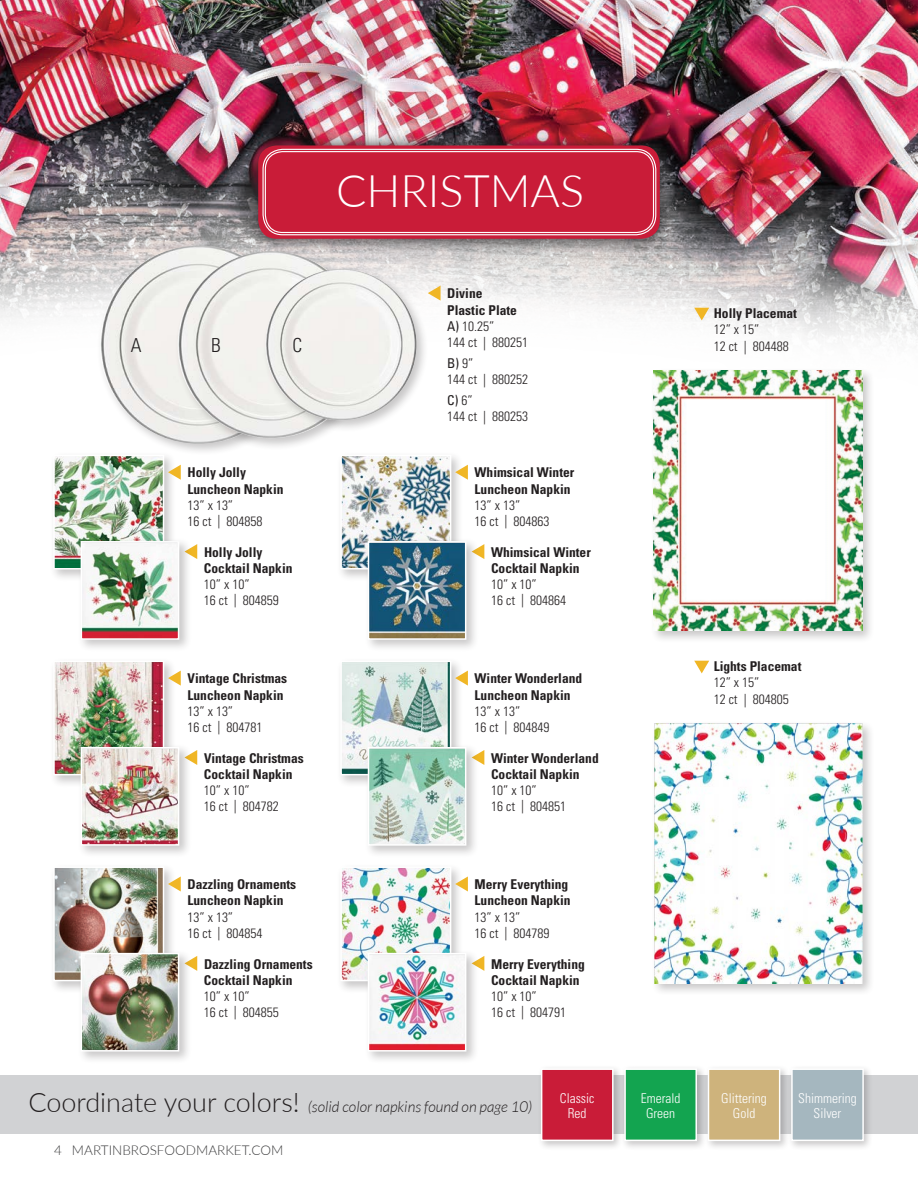
<style>
.page{position:relative;width:918px;height:1188px;background:#fff}
.page>*{position:absolute;margin:0;border:0;box-sizing:border-box;transform-origin:0 0}
.t1{font:300 45px "Lato";color:#fff}
.t2{font:300 27px "Lato";color:#231f20}
.t3{font:300 condensed 19.35px "Univers LT Std";color:#231f20}
.t4{font:italic 300 15px "Lato";color:#231f20}
.t5{font:700 condensed 13.5px/16.2px "Univers LT Std";color:#231f20}
.t6{font:300 condensed 13.5px/16.2px "Univers LT Std";color:#231f20}
.t7{font:300 condensed 13.5px "Univers LT Std";color:#fff}
.t8{font:300 13.5px "Lato";color:#3e3e3f}
.t9{font:condensed 13.5px "Univers LT Std";color:#231f20}
.s1{font-weight:400}
.s2{font-weight:300}
</style>
<div class="page">
<img style="left:0;top:0;width:918px;height:344px">
<div style="left:243px;top:131px;width:432px;height:123px;background:#231f20;opacity:.75"></div>
<div style="left:258px;top:145px;width:402px;height:94px;background:#c91c38;border-radius:18px"></div>
<div style="left:263px;top:149px;width:393px;height:86px;border:1px solid #fff;border-radius:20px"></div>
<div style="left:265px;top:151px;width:389px;height:82px;border:1px solid #fff;border-radius:18px"></div>
<div style="left:0;top:1076px;width:918px;height:58px;background:#d1d2d4"></div>
<div style="left:50px;top:657px;width:127px;height:131px;background:#231f20;opacity:.25"></div>
<img style="left:56px;top:664px;width:105px;height:108px">
<div style="left:53px;top:661px;width:111px;height:114px;border:2px solid #fff"></div>
<div style="left:337px;top:657px;width:127px;height:131px;background:#231f20;opacity:.25"></div>
<img style="left:343px;top:664px;width:105px;height:108px">
<div style="left:340px;top:661px;width:111px;height:114px;border:2px solid #fff"></div>
<div style="left:50px;top:863px;width:127px;height:131px;background:#231f20;opacity:.25"></div>
<img style="left:56px;top:869px;width:105px;height:109px">
<div style="left:53px;top:866px;width:111px;height:115px;border:2px solid #fff"></div>
<div style="left:50px;top:451px;width:127px;height:131px;background:#231f20;opacity:.25"></div>
<img style="left:56px;top:458px;width:105px;height:109px">
<div style="left:53px;top:455px;width:111px;height:115px;border:2px solid #fff"></div>
<svg style="left:168px;top:671px;width:13px;height:15px"></svg>
<svg style="left:455px;top:671px;width:13px;height:15px"></svg>
<svg style="left:168px;top:876px;width:13px;height:16px"></svg>
<svg style="left:168px;top:465px;width:13px;height:15px"></svg>
<svg style="left:192px;top:750px;width:5px;height:15px"></svg>
<svg style="left:479px;top:750px;width:5px;height:15px"></svg>
<svg style="left:192px;top:956px;width:5px;height:15px"></svg>
<svg style="left:192px;top:544px;width:5px;height:15px"></svg>
<svg style="left:429px;top:286px;width:12px;height:15px"></svg>
<svg style="left:694px;top:308px;width:15px;height:12px"></svg>
<div style="left:650px;top:367px;width:225px;height:276px;background:#231f20;opacity:.25"></div>
<img style="left:654px;top:371px;width:208px;height:260px">
<div style="left:77px;top:743px;width:115px;height:115px;background:#231f20;opacity:.25"></div>
<img style="left:84px;top:750px;width:92px;height:93px">
<div style="left:81px;top:747px;width:98px;height:99px;border:2px solid #fff"></div>
<div style="left:364px;top:743px;width:115px;height:115px;background:#231f20;opacity:.25"></div>
<img style="left:371px;top:750px;width:92px;height:93px">
<div style="left:368px;top:747px;width:98px;height:99px;border:2px solid #fff"></div>
<div style="left:77px;top:949px;width:115px;height:115px;background:#231f20;opacity:.25"></div>
<img style="left:84px;top:956px;width:92px;height:93px">
<div style="left:81px;top:953px;width:98px;height:99px;border:2px solid #fff"></div>
<div style="left:77px;top:537px;width:115px;height:115px;background:#231f20;opacity:.25"></div>
<img style="left:84px;top:544px;width:92px;height:93px">
<div style="left:81px;top:541px;width:98px;height:99px;border:2px solid #fff"></div>
<div style="left:337px;top:863px;width:127px;height:131px;background:#231f20;opacity:.25"></div>
<img style="left:343px;top:869px;width:105px;height:109px">
<div style="left:340px;top:866px;width:111px;height:115px;border:2px solid #fff"></div>
<svg style="left:455px;top:876px;width:13px;height:16px"></svg>
<svg style="left:479px;top:956px;width:5px;height:15px"></svg>
<div style="left:364px;top:949px;width:115px;height:115px;background:#231f20;opacity:.25"></div>
<img style="left:371px;top:956px;width:92px;height:93px">
<div style="left:368px;top:953px;width:98px;height:99px;border:2px solid #fff"></div>
<div style="left:337px;top:451px;width:127px;height:131px;background:#231f20;opacity:.25"></div>
<img style="left:343px;top:458px;width:105px;height:109px">
<div style="left:340px;top:455px;width:111px;height:115px;border:2px solid #fff"></div>
<svg style="left:455px;top:465px;width:13px;height:15px"></svg>
<svg style="left:479px;top:544px;width:5px;height:15px"></svg>
<div style="left:364px;top:537px;width:115px;height:115px;background:#231f20;opacity:.25"></div>
<img style="left:371px;top:544px;width:92px;height:93px">
<div style="left:368px;top:541px;width:98px;height:99px;border:2px solid #fff"></div>
<div style="left:96px;top:242px;width:214px;height:214px;background:#231f20;opacity:.25"></div>
<img style="left:100px;top:246px;width:198px;height:198px;border-radius:99px">
<div style="left:174px;top:247px;width:203px;height:204px;background:#231f20;opacity:.25"></div>
<img style="left:178px;top:251px;width:187px;height:187px;border-radius:93px">
<div style="left:262px;top:265px;width:167px;height:168px;background:#231f20;opacity:.25"></div>
<img style="left:265px;top:269px;width:152px;height:151px;border-radius:76px">
<div style="left:538px;top:1065px;width:85px;height:85px;background:#231f20;opacity:.25"></div>
<div style="left:541px;top:1068px;width:73px;height:73px;background:#c91c38;border:2px solid #fff"></div>
<div style="left:621px;top:1065px;width:85px;height:85px;background:#231f20;opacity:.25"></div>
<div style="left:624px;top:1068px;width:73px;height:73px;background:#13a450;border:2px solid #fff"></div>
<div style="left:704px;top:1065px;width:86px;height:85px;background:#231f20;opacity:.25"></div>
<div style="left:708px;top:1068px;width:72px;height:73px;background:#ceb37c;border:2px solid #fff"></div>
<div style="left:788px;top:1065px;width:85px;height:85px;background:#231f20;opacity:.25"></div>
<div style="left:791px;top:1068px;width:73px;height:73px;background:#a5b7bf;border:2px solid #fff"></div>
<svg style="left:694px;top:661px;width:15px;height:12px"></svg>
<div style="left:651px;top:720px;width:224px;height:276px;background:#231f20;opacity:.25"></div>
<img style="left:655px;top:724px;width:207px;height:259px">
<p class="t1" style="left:336px;top:159px;width:249px">CHRISTMAS</p>
<p class="t3" style="left:131px;top:333px;width:12px">A</p>
<p class="t3" style="left:211px;top:333px;width:11px">B</p>
<p class="t3" style="left:293px;top:333px;width:11px">C</p>
<p class="t5" style="left:188px;top:465px;width:97px">Holly Jolly<br>Luncheon Napkin</p>
<p class="t6" style="left:188px;top:497px;width:47px">13” x 13”</p>
<p class="t6" style="left:188px;top:513px;width:76px">16 ct | 804858</p>
<p class="t5" style="left:204px;top:544px;width:60px">Holly Jolly</p>
<p class="t5" style="left:204px;top:560px;width:90px">Cocktail Napkin</p>
<p class="t6" style="left:204px;top:576px;width:47px">10” x 10”</p>
<p class="t6" style="left:204px;top:593px;width:76px">16 ct | 804859</p>
<p class="t5" style="left:188px;top:670px;width:101px">Vintage Christmas<br>Luncheon Napkin</p>
<p class="t6" style="left:188px;top:703px;width:47px">13” x 13”</p>
<p class="t6" style="left:188px;top:719px;width:76px">16 ct | 804781</p>
<p class="t5" style="left:204px;top:750px;width:101px">Vintage Christmas</p>
<p class="t5" style="left:204px;top:766px;width:90px">Cocktail Napkin</p>
<p class="t6" style="left:204px;top:782px;width:47px">10” x 10”</p>
<p class="t6" style="left:204px;top:799px;width:76px">16 ct | 804782</p>
<p class="t5" style="left:188px;top:876px;width:110px">Dazzling Ornaments<br>Luncheon Napkin</p>
<p class="t6" style="left:188px;top:909px;width:47px">13” x 13”</p>
<p class="t6" style="left:188px;top:925px;width:76px">16 ct | 804854</p>
<p class="t5" style="left:204px;top:956px;width:110px">Dazzling Ornaments</p>
<p class="t5" style="left:204px;top:972px;width:90px">Cocktail Napkin</p>
<p class="t6" style="left:204px;top:988px;width:47px">10” x 10”</p>
<p class="t6" style="left:204px;top:1004px;width:76px">16 ct | 804855</p>
<p class="t5" style="left:447px;top:285px;width:37px">Divine</p>
<p class="t5" style="left:447px;top:302px;width:71px">Plastic Plate</p>
<p class="t6" style="left:447px;top:318px;width:49px"><span class="s1">A)</span> 10.25”</p>
<p class="t6" style="left:447px;top:334px;width:82px">144 ct | 880251</p>
<p class="t9" style="left:447px;top:355px;width:28px">B) <span class="s2">9”</span></p>
<p class="t6" style="left:447px;top:371px;width:82px">144 ct | 880252</p>
<p class="t9" style="left:447px;top:392px;width:27px">C) <span class="s2">6”</span></p>
<p class="t6" style="left:447px;top:409px;width:82px">144 ct | 880253</p>
<p class="t5" style="left:475px;top:465px;width:101px">Whimsical Winter<br>Luncheon Napkin</p>
<p class="t6" style="left:475px;top:497px;width:47px">13” x 13”</p>
<p class="t6" style="left:475px;top:513px;width:76px">16 ct | 804863</p>
<p class="t5" style="left:491px;top:544px;width:101px">Whimsical Winter</p>
<p class="t5" style="left:491px;top:560px;width:90px">Cocktail Napkin</p>
<p class="t6" style="left:491px;top:576px;width:47px">10” x 10”</p>
<p class="t6" style="left:491px;top:593px;width:76px">16 ct | 804864</p>
<p class="t5" style="left:475px;top:670px;width:109px">Winter Wonderland<br>Luncheon Napkin</p>
<p class="t6" style="left:475px;top:703px;width:47px">13” x 13”</p>
<p class="t6" style="left:475px;top:719px;width:76px">16 ct | 804849</p>
<p class="t5" style="left:491px;top:750px;width:109px">Winter Wonderland</p>
<p class="t5" style="left:491px;top:766px;width:90px">Cocktail Napkin</p>
<p class="t6" style="left:491px;top:782px;width:47px">10” x 10”</p>
<p class="t6" style="left:491px;top:799px;width:76px">16 ct | 804851</p>
<p class="t5" style="left:475px;top:876px;width:97px">Merry Everything<br>Luncheon Napkin</p>
<p class="t6" style="left:475px;top:909px;width:47px">13” x 13”</p>
<p class="t6" style="left:475px;top:925px;width:76px">16 ct | 804789</p>
<p class="t5" style="left:491px;top:956px;width:95px">Merry Everything</p>
<p class="t5" style="left:491px;top:972px;width:90px">Cocktail Napkin</p>
<p class="t6" style="left:491px;top:988px;width:47px">10” x 10”</p>
<p class="t6" style="left:491px;top:1004px;width:76px">16 ct | 804791</p>
<p class="t2" style="left:28px;top:1084px;width:273px">Coordinate your colors!</p>
<p class="t8" style="left:54px;top:1140px;width:231px">4 MARTINBROSFOODMARKET.COM</p>
<p class="t4" style="left:308px;top:1099px;width:226px">(solid color napkins found on page 10)</p>
<p class="t7" style="left:560px;top:1090px;width:36px">Classic</p>
<p class="t7" style="left:568px;top:1105px;width:20px">Red</p>
<p class="t5" style="left:714px;top:305px;width:85px">Holly Placemat</p>
<p class="t6" style="left:714px;top:322px;width:76px">12” x 15”<br>12 ct | 804488</p>
<p class="t5" style="left:714px;top:658px;width:89px">Lights Placemat</p>
<p class="t6" style="left:714px;top:675px;width:76px">12” x 15”<br>12 ct | 804805</p>
<p class="t7" style="left:641px;top:1090px;width:41px">Emerald</p>
<p class="t7" style="left:646px;top:1105px;width:31px">Green</p>
<p class="t7" style="left:721px;top:1090px;width:47px">Glittering</p>
<p class="t7" style="left:733px;top:1105px;width:24px">Gold</p>
<p class="t7" style="left:798px;top:1090px;width:60px">Shimmering</p>
<p class="t7" style="left:814px;top:1105px;width:29px">Silver</p>
</div>
